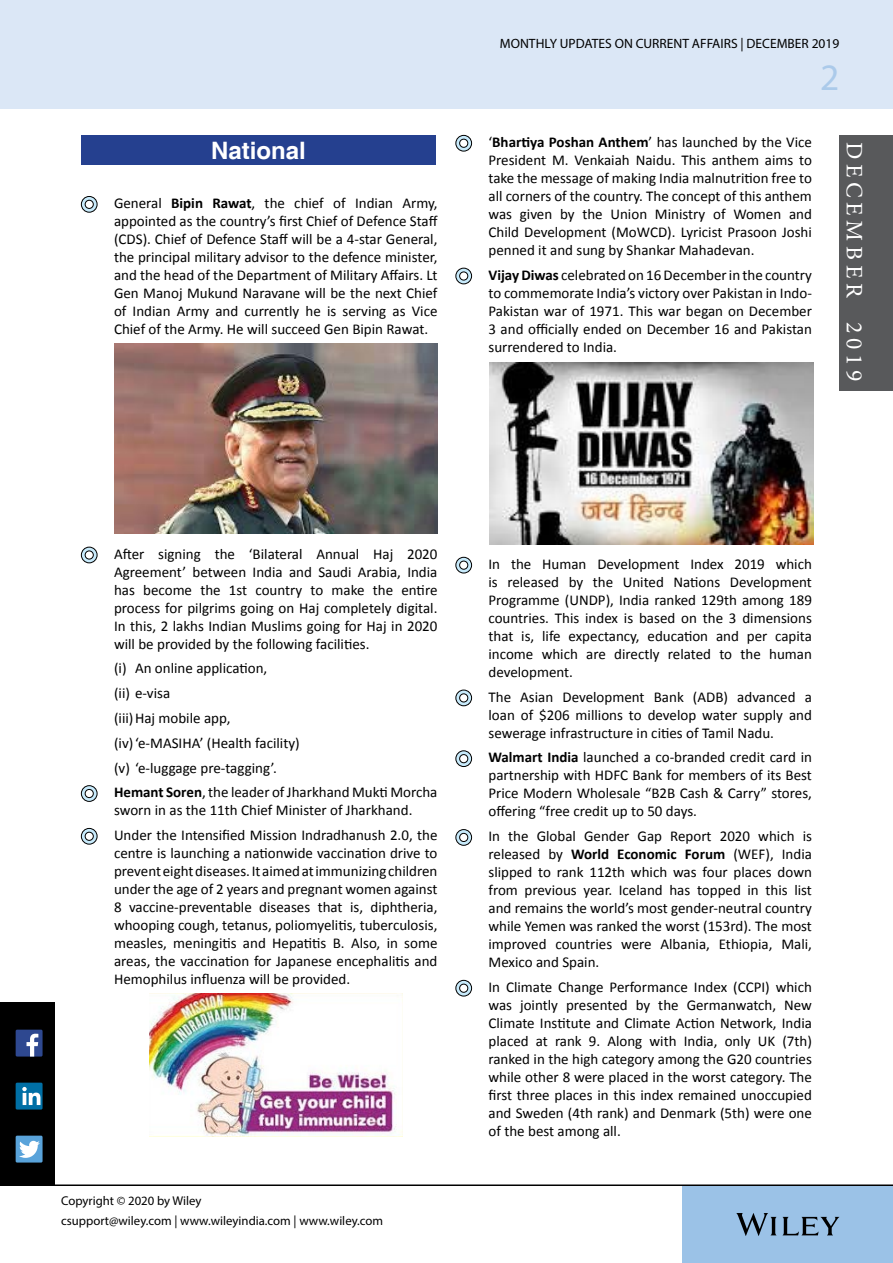
<style>
.page{position:relative;width:893px;height:1263px;background:#fff}
.page>*{position:absolute;margin:0;border:0;box-sizing:border-box;transform-origin:0 0}
.t1{font:37.5px "Myriad Pro";color:#abcaea}
.t2{font:700 24px "Helvetica";color:#fff}
.t3{font:23.55px "Minion Pro";letter-spacing:.2em;color:#fff}
.t4{font:15px/18px "Calibri";color:#000;text-align:justify}
.t5{font:13.5px "Myriad Pro";color:#000}
.t6{font:12.75px "Myriad Pro";color:#000}
.s1{font-weight:700}
</style>
<div class="page">
<div style="left:683px;top:1186px;width:210px;height:77px;background:#9bc2e7"></div>
<div style="left:1px;top:0;width:892px;height:108px;background:#dbe7f6"></div>
<svg style="left:736px;top:1213px;width:103px;height:23px"></svg>
<hr style="left:0;top:1184px;width:893px;height:2px;background:#000">
<div style="left:0;top:1002px;width:54px;height:182px;background:#000"></div>
<div style="left:839px;top:135px;width:54px;height:256px;background:#58595b"></div>
<div style="left:16px;top:1136px;width:27px;height:26px;background:#59a3da"></div>
<svg style="left:19px;top:1141px;width:21px;height:17px"></svg>
<div style="left:16px;top:1030px;width:27px;height:26px;background:#2e4890"></div>
<svg style="left:27px;top:1034px;width:11px;height:22px"></svg>
<div style="left:16px;top:1083px;width:27px;height:26px;background:#006fa5"></div>
<svg style="left:22px;top:1087px;width:18px;height:18px"></svg>
<div style="left:81px;top:135px;width:355px;height:30px;background:#25408f"></div>
<svg style="left:81px;top:196px;width:16px;height:16px"></svg>
<div style="left:81px;top:196px;width:16px;height:17px;border:1px solid #000;border-radius:50%"></div>
<div style="left:85px;top:200px;width:8px;height:8px;background:#fff;border-radius:50%"></div>
<div style="left:85px;top:200px;width:9px;height:9px;border:1px solid #000;border-radius:50%"></div>
<img style="left:114px;top:344px;width:323px;height:190px">
<svg style="left:81px;top:547px;width:16px;height:16px"></svg>
<div style="left:81px;top:547px;width:16px;height:16px;border:1px solid #000;border-radius:50%"></div>
<div style="left:85px;top:551px;width:8px;height:8px;background:#fff;border-radius:50%"></div>
<div style="left:85px;top:550px;width:9px;height:9px;border:1px solid #000;border-radius:50%"></div>
<svg style="left:81px;top:786px;width:16px;height:15px"></svg>
<div style="left:81px;top:785px;width:16px;height:17px;border:1px solid #000;border-radius:50%"></div>
<div style="left:85px;top:789px;width:8px;height:9px;background:#fff;border-radius:50%"></div>
<div style="left:85px;top:789px;width:9px;height:9px;border:1px solid #000;border-radius:50%"></div>
<svg style="left:81px;top:828px;width:16px;height:16px"></svg>
<div style="left:81px;top:828px;width:16px;height:16px;border:1px solid #000;border-radius:50%"></div>
<div style="left:85px;top:832px;width:8px;height:8px;background:#fff;border-radius:50%"></div>
<div style="left:85px;top:832px;width:9px;height:9px;border:1px solid #000;border-radius:50%"></div>
<img style="left:149px;top:994px;width:253px;height:142px">
<svg style="left:456px;top:135px;width:16px;height:16px"></svg>
<div style="left:455px;top:135px;width:17px;height:16px;border:1px solid #000;border-radius:50%"></div>
<div style="left:460px;top:139px;width:8px;height:8px;background:#fff;border-radius:50%"></div>
<div style="left:459px;top:139px;width:9px;height:9px;border:1px solid #000;border-radius:50%"></div>
<svg style="left:456px;top:268px;width:16px;height:16px"></svg>
<div style="left:455px;top:268px;width:17px;height:16px;border:1px solid #000;border-radius:50%"></div>
<div style="left:460px;top:272px;width:8px;height:8px;background:#fff;border-radius:50%"></div>
<div style="left:459px;top:271px;width:9px;height:9px;border:1px solid #000;border-radius:50%"></div>
<img style="left:489px;top:362px;width:324px;height:182px">
<svg style="left:456px;top:557px;width:16px;height:16px"></svg>
<div style="left:455px;top:557px;width:17px;height:16px;border:1px solid #000;border-radius:50%"></div>
<div style="left:460px;top:561px;width:8px;height:8px;background:#fff;border-radius:50%"></div>
<div style="left:459px;top:561px;width:9px;height:9px;border:1px solid #000;border-radius:50%"></div>
<svg style="left:456px;top:690px;width:16px;height:16px"></svg>
<div style="left:455px;top:690px;width:17px;height:16px;border:1px solid #000;border-radius:50%"></div>
<div style="left:460px;top:694px;width:8px;height:8px;background:#fff;border-radius:50%"></div>
<div style="left:459px;top:693px;width:9px;height:9px;border:1px solid #000;border-radius:50%"></div>
<svg style="left:456px;top:751px;width:16px;height:15px"></svg>
<div style="left:455px;top:750px;width:17px;height:17px;border:1px solid #000;border-radius:50%"></div>
<div style="left:460px;top:755px;width:8px;height:8px;background:#fff;border-radius:50%"></div>
<div style="left:459px;top:754px;width:9px;height:9px;border:1px solid #000;border-radius:50%"></div>
<svg style="left:456px;top:829px;width:16px;height:16px"></svg>
<div style="left:455px;top:829px;width:17px;height:17px;border:1px solid #000;border-radius:50%"></div>
<div style="left:460px;top:833px;width:8px;height:8px;background:#fff;border-radius:50%"></div>
<div style="left:459px;top:833px;width:9px;height:9px;border:1px solid #000;border-radius:50%"></div>
<svg style="left:456px;top:980px;width:16px;height:16px"></svg>
<div style="left:455px;top:980px;width:17px;height:16px;border:1px solid #000;border-radius:50%"></div>
<div style="left:460px;top:984px;width:8px;height:8px;background:#fff;border-radius:50%"></div>
<div style="left:459px;top:984px;width:9px;height:9px;border:1px solid #000;border-radius:50%"></div>
<h2 class="t2" style="left:211px;top:135px;width:96px">National</h2>
<p class="t4" style="left:114px;top:194px;width:325px">General <span class="s1">Bipin Rawat</span>, the chief of Indian Army, appointed as the country’s first Chief of Defence Staff (CDS). Chief of Defence Staff will be a 4-star General, the principal military advisor to the defence minister, and the head of the Department of Military Affairs. Lt Gen Manoj Mukund Naravane will be the next Chief of Indian Army and currently he is serving as Vice Chief of the Army. He will succeed Gen Bipin Rawat.</p>
<p class="t5" style="left:500px;top:35px;width:341px">MONTHLY UPDATES ON CURRENT AFFAIRS | DECEMBER 2019</p>
<h1 class="t1" style="left:820px;top:54px;width:21px">2</h1>
<p class="t4" style="left:488px;top:133px;width:325px">‘<span class="s1">Bhartiya Poshan Anthem</span>’ has launched by the Vice President M. Venkaiah Naidu. This anthem aims to take the message of making India malnutrition free to all corners of the country. The concept of this anthem was given by the Union Ministry of Women and Child Development (MoWCD). Lyricist Prasoon Joshi penned it and sung by Shankar Mahadevan.</p>
<p class="t4" style="left:488px;top:266px;width:325px"><span class="s1">Vijay Diwas</span> celebrated on 16 December in the country to commemorate India’s victory over Pakistan in Indo-Pakistan war of 1971. This war began on December 3 and officially ended on December 16 and Pakistan surrendered to India.</p>
<h3 class="t3" style="left:870px;top:142px;width:241px;rotate:90deg">DECEMBER 2019</h3>
<p class="t4" style="left:114px;top:545px;width:325px">After signing the ‘Bilateral Annual Haj 2020<br>Agreement’ between India and Saudi Arabia, India has become the 1st country to make the entire process for pilgrims going on Haj completely digital.<br>In this, 2 lakhs Indian Muslims going for Haj in 2020 will be provided by the following facilities.</p>
<p class="t4" style="left:114px;top:656px;width:325px;line-height:24.8px;text-align:left">(i) An online application,<br>(ii) e-visa<br>(iii)Haj mobile app,<br>(iv)‘e-MASIHA’ (Health facility)<br>(v) ‘e-luggage pre-tagging’.<br><span class="s1">Hemant Soren</span>, the leader of Jharkhand Mukti Morcha</p>
<p class="t4" style="left:114px;top:798px;width:325px;line-height:24.8px">sworn in as the 11th Chief Minister of Jharkhand.<br>Under the Intensified Mission Indradhanush 2.0, the</p>
<p class="t4" style="left:114px;top:844px;width:325px">centre is launching a nationwide vaccination drive to prevent eight diseases. It aimed at immunizing children under the age of 2 years and pregnant women against 8 vaccine-preventable diseases that is, diphtheria, whooping cough, tetanus, poliomyelitis, tuberculosis, measles, meningitis and Hepatitis B. Also, in some areas, the vaccination for Japanese encephalitis and Hemophilus influenza will be provided.</p>
<p class="t6" style="left:61px;top:1193px;width:142px">Copyright © 2020 by Wiley</p>
<p class="t6" style="left:61px;top:1212px;width:323px">csupport@wiley.com | www.wileyindia.com | www.wiley.com</p>
<p class="t4" style="left:488px;top:555px;width:325px">In the Human Development Index 2019 which is released by the United Nations Development Programme (UNDP), India ranked 129th among 189 countries. This index is based on the 3 dimensions that is, life expectancy, education and per capita income which are directly related to the human development.</p>
<p class="t4" style="left:488px;top:688px;width:325px">The Asian Development Bank (ADB) advanced a loan of $206 millions to develop water supply and sewerage infrastructure in cities of Tamil Nadu.</p>
<p class="t4" style="left:488px;top:748px;width:325px"><span class="s1">Walmart India</span> launched a co-branded credit card in partnership with HDFC Bank for members of its Best Price Modern Wholesale “B2B Cash &amp; Carry” stores, offering “free credit up to 50 days.</p>
<p class="t4" style="left:488px;top:827px;width:325px">In the Global Gender Gap Report 2020 which is released by <span class="s1">World Economic Forum</span> (WEF), India slipped to rank 112th which was four places down from previous year. Iceland has topped in this list and remains the world’s most gender-neutral country while Yemen was ranked the worst (153rd). The most improved countries were Albania, Ethiopia, Mali, Mexico and Spain.</p>
<p class="t4" style="left:488px;top:978px;width:325px">In Climate Change Performance Index (CCPI) which was jointly presented by the Germanwatch, New Climate Institute and Climate Action Network, India placed at rank 9. Along with India, only UK (7th) ranked in the high category among the G20 countries while other 8 were placed in the worst category. The first three places in this index remained unoccupied and Sweden (4th rank) and Denmark (5th) were one of the best among all.</p>
</div>
